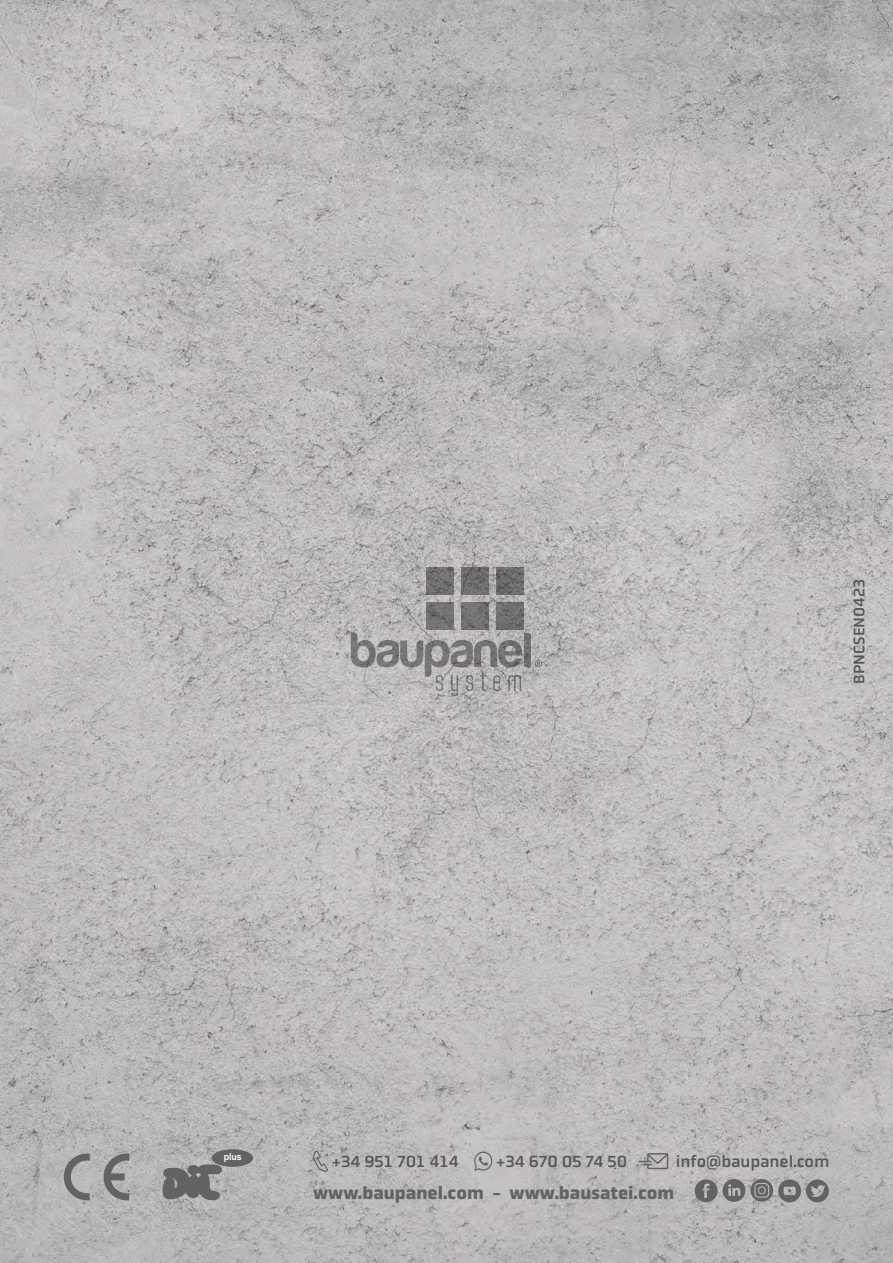
<style>
.page{position:relative;width:893px;height:1263px;background:#fff}
.page>*{position:absolute;margin:0;border:0;box-sizing:border-box;transform-origin:0 0}
.t1{font:700 18px "Obvia";color:#646363}
.t2{font:16.5px "Obvia";color:#575756}
.t3{font:15.75px "Obvia";color:#575756}
.t4{font:700 9.3px "Arial";color:#fff;scale:.95 1}
</style>
<div class="page">
<img style="left:0;top:0;width:893px;height:1263px">
<svg style="left:313px;top:1150px;width:15px;height:22px"></svg>
<svg style="left:474px;top:1151px;width:18px;height:20px"></svg>
<svg style="left:639px;top:1153px;width:29px;height:16px"></svg>
<svg style="left:695px;top:1179px;width:134px;height:23px;background:#8a8989"></svg>
<svg style="left:104px;top:1153px;width:25px;height:47px"></svg>
<svg style="left:64px;top:1153px;width:26px;height:47px"></svg>
<svg style="left:162px;top:1164px;width:60px;height:37px;background:#7c7c7c"></svg>
<div style="left:212px;top:1149px;width:41px;height:18px;background:#646363;border-radius:50%"></div>
<svg style="left:426px;top:602px;width:28px;height:28px"></svg>
<svg style="left:461px;top:602px;width:28px;height:28px"></svg>
<svg style="left:496px;top:602px;width:28px;height:28px"></svg>
<svg style="left:426px;top:567px;width:28px;height:28px"></svg>
<svg style="left:461px;top:567px;width:28px;height:28px"></svg>
<svg style="left:496px;top:567px;width:28px;height:28px"></svg>
<svg style="left:351px;top:633px;width:191px;height:63px;background:#a4a2a3"></svg>
<p class="t3" style="left:850px;top:684px;width:106px;rotate:-90deg">BPNCSEN0423</p>
<p class="t4" style="left:224px;top:1151px;width:21px">plus</p>
<p class="t2" style="left:332px;top:1152px;width:129px">+34 951 701 414</p>
<p class="t2" style="left:496px;top:1152px;width:133px">+34 670 05 74 50</p>
<p class="t2" style="left:676px;top:1152px;width:155px">info@baupanel.com</p>
<p class="t1" style="left:313px;top:1182px;width:363px">www.baupanel.com - www.bausatei.com</p>
</div>
